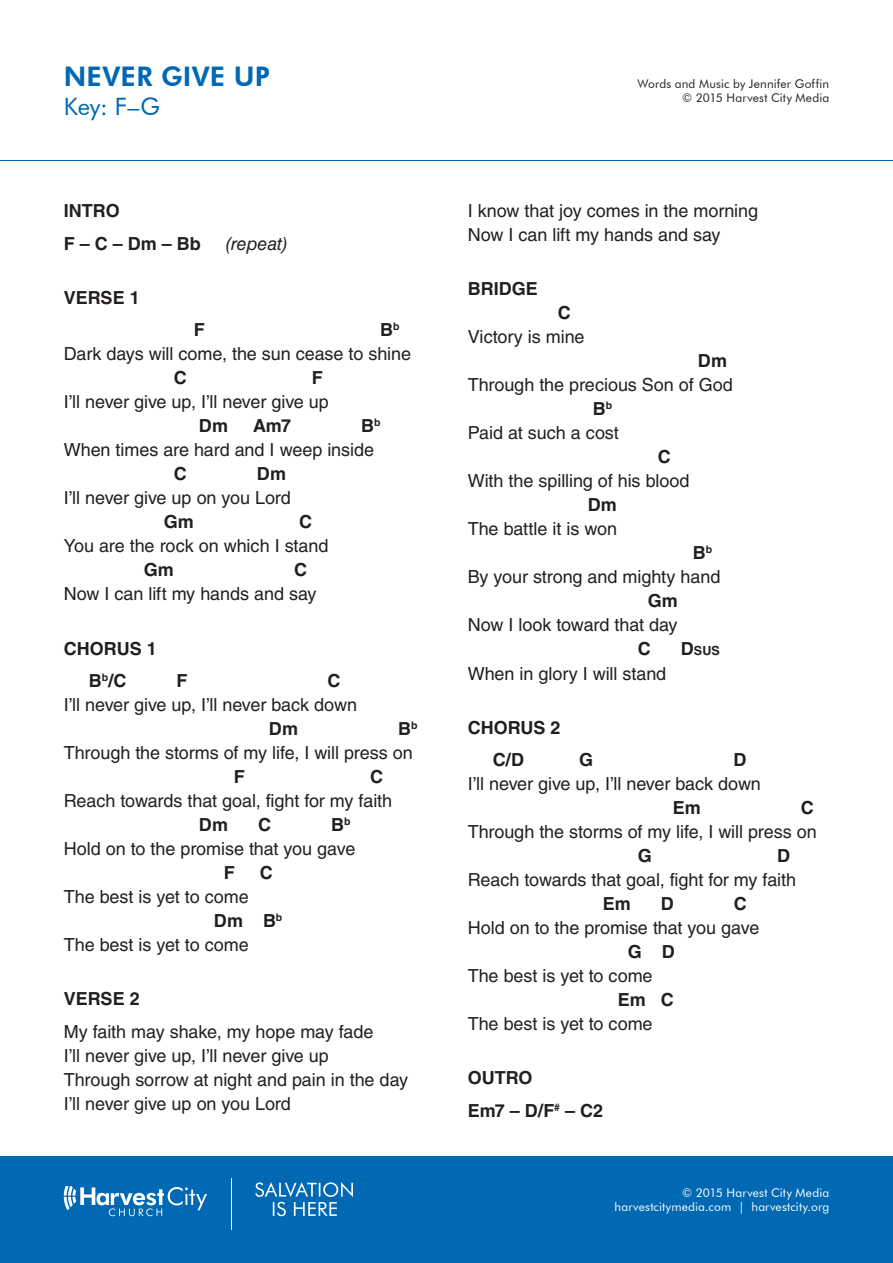
<style>
.page{position:relative;width:893px;height:1263px;background:#fff}
.page>*{position:absolute;margin:0;border:0;box-sizing:border-box;transform-origin:0 0}
.t1{font:800 27px "Futura BT";letter-spacing:.01em;color:#0168b3}
.key{font:24px "Futura BT";color:#0168b3}
.lyric{font:18px "Helvetica LT Std";letter-spacing:-.005em;color:#231f20}
.chord{font:700 18px "Helvetica LT Std";letter-spacing:.005em;color:#231f20}
.tag{font:700 18px "Helvetica LT Std";color:#231f20}
.chord-2{font:italic 18px "Helvetica LT Std";letter-spacing:-.005em;color:#231f20}
.lyric-2{font:700 18px "Helvetica LT Std";letter-spacing:.005em;color:#231f20}
.chord-3{font:700 12.6px "Helvetica LT Std";color:#231f20}
.t2{font:12px/14.4px "Futura BT";letter-spacing:.015em;color:#fff;text-align:right}
.credit{font:12px "Futura BT";letter-spacing:.01em;color:#231f20}
.s1{font-size:18px}
</style>
<div class="page">
<div style="left:0;top:1157px;width:893px;height:106px;background:#0168b3"></div>
<svg style="left:64px;top:1187px;width:143px;height:29px"></svg>
<svg style="left:255px;top:1182px;width:98px;height:34px"></svg>
<hr style="left:0;top:160px;width:893px;height:1px;background:#0168b3">
<hr style="left:231px;top:1178px;width:1px;height:51px;background:#fff">
<p class="t1" style="left:64px;top:60px;width:208px">NEVER GIVE UP</p>
<p class="key" style="left:64px;top:92px;width:98px">Key: F–G</p>
<p class="tag" style="left:64px;top:200px;width:58px">INTRO</p>
<p class="chord" style="left:64px;top:233px;width:139px">F – C – Dm – Bb</p>
<p class="chord-2" style="left:226px;top:233px;width:63px">(repeat)</p>
<p class="tag" style="left:64px;top:287px;width:77px">VERSE 1</p>
<p class="chord" style="left:194px;top:319px;width:12px">F</p>
<p class="chord" style="left:380px;top:319px;width:21px">B<sup>b</sup></p>
<p class="lyric" style="left:64px;top:344px;width:349px">Dark days will come, the sun cease to shine</p>
<p class="chord" style="left:174px;top:367px;width:14px">C</p>
<p class="chord" style="left:312px;top:367px;width:12px">F</p>
<p class="lyric" style="left:64px;top:392px;width:267px">I’ll never give up, I’ll never give up</p>
<p class="chord" style="left:199px;top:415px;width:31px">Dm</p>
<p class="chord" style="left:253px;top:415px;width:40px">Am7</p>
<p class="chord" style="left:361px;top:415px;width:21px">B<sup>b</sup></p>
<p class="lyric" style="left:64px;top:440px;width:312px">When times are hard and I weep inside</p>
<p class="chord" style="left:174px;top:463px;width:14px">C</p>
<p class="chord" style="left:257px;top:463px;width:31px">Dm</p>
<p class="lyric" style="left:64px;top:488px;width:229px">I’ll never give up on you Lord</p>
<p class="chord" style="left:164px;top:511px;width:32px">Gm</p>
<p class="chord" style="left:299px;top:511px;width:14px">C</p>
<p class="lyric" style="left:64px;top:536px;width:266px">You are the rock on which I stand</p>
<p class="chord" style="left:144px;top:559px;width:32px">Gm</p>
<p class="chord" style="left:294px;top:559px;width:14px">C</p>
<p class="lyric" style="left:64px;top:584px;width:254px">Now I can lift my hands and say</p>
<p class="tag" style="left:64px;top:637px;width:94px">CHORUS 1</p>
<p class="chord" style="left:89px;top:670px;width:39px">B<sup>b</sup>/C</p>
<p class="chord" style="left:176px;top:670px;width:12px">F</p>
<p class="chord" style="left:328px;top:670px;width:14px">C</p>
<p class="lyric" style="left:64px;top:694px;width:295px">I’ll never give up, I’ll never back down</p>
<p class="chord" style="left:269px;top:718px;width:31px">Dm</p>
<p class="chord" style="left:398px;top:718px;width:21px">B<sup>b</sup></p>
<p class="lyric" style="left:64px;top:742px;width:350px">Through the storms of my life, I will press on</p>
<p class="chord" style="left:234px;top:766px;width:12px">F</p>
<p class="chord" style="left:370px;top:766px;width:14px">C</p>
<p class="lyric" style="left:64px;top:790px;width:330px">Reach towards that goal, fight for my faith</p>
<p class="chord" style="left:199px;top:814px;width:31px">Dm</p>
<p class="chord" style="left:258px;top:814px;width:14px">C</p>
<p class="chord" style="left:331px;top:814px;width:21px">B<sup>b</sup></p>
<p class="lyric" style="left:64px;top:838px;width:293px">Hold on to the promise that you gave</p>
<p class="chord" style="left:224px;top:862px;width:12px">F</p>
<p class="chord" style="left:260px;top:862px;width:14px">C</p>
<p class="lyric" style="left:64px;top:886px;width:186px">The best is yet to come</p>
<p class="chord" style="left:214px;top:910px;width:70px">Dm B<sup>b</sup></p>
<p class="lyric" style="left:64px;top:934px;width:186px">The best is yet to come</p>
<p class="tag" style="left:64px;top:988px;width:77px">VERSE 2</p>
<p class="lyric" style="left:64px;top:1021px;width:311px">My faith may shake, my hope may fade</p>
<p class="lyric" style="left:64px;top:1045px;width:267px">I’ll never give up, I’ll never give up</p>
<p class="lyric" style="left:64px;top:1069px;width:346px">Through sorrow at night and pain in the day</p>
<p class="lyric" style="left:64px;top:1093px;width:229px">I’ll never give up on you Lord</p>
<p class="credit" style="left:637px;top:76px;width:193px">Words and Music by Jennifer Goffin</p>
<p class="credit" style="left:682px;top:91px;width:148px">© 2015 Harvest City Media</p>
<p class="lyric" style="left:468px;top:201px;width:292px">I know that joy comes in the morning</p>
<p class="lyric" style="left:468px;top:225px;width:254px">Now I can lift my hands and say</p>
<p class="lyric-2" style="left:468px;top:278px;width:72px">BRIDGE</p>
<p class="chord" style="left:558px;top:302px;width:14px">C</p>
<p class="lyric" style="left:468px;top:327px;width:118px">Victory is mine</p>
<p class="chord" style="left:698px;top:350px;width:31px">Dm</p>
<p class="lyric" style="left:468px;top:375px;width:266px">Through the precious Son of God</p>
<p class="chord" style="left:593px;top:398px;width:21px">B<sup>b</sup></p>
<p class="lyric" style="left:468px;top:423px;width:153px">Paid at such a cost</p>
<p class="chord" style="left:658px;top:446px;width:14px">C</p>
<p class="lyric" style="left:468px;top:471px;width:223px">With the spilling of his blood</p>
<p class="chord" style="left:588px;top:494px;width:31px">Dm</p>
<p class="lyric" style="left:468px;top:519px;width:151px">The battle it is won</p>
<p class="chord" style="left:693px;top:542px;width:21px">B<sup>b</sup></p>
<p class="lyric" style="left:468px;top:567px;width:254px">By your strong and mighty hand</p>
<p class="chord" style="left:648px;top:590px;width:32px">Gm</p>
<p class="lyric" style="left:468px;top:615px;width:211px">Now I look toward that day</p>
<p class="chord" style="left:638px;top:638px;width:14px">C</p>
<p class="chord-3" style="left:681px;top:643px;width:40px"><span class="s1">D</span>SUS</p>
<p class="lyric" style="left:468px;top:663px;width:200px">When in glory I will stand</p>
<p class="tag" style="left:468px;top:716px;width:94px">CHORUS 2</p>
<p class="chord" style="left:493px;top:749px;width:33px">C/D</p>
<p class="chord" style="left:579px;top:749px;width:16px">G</p>
<p class="chord" style="left:733px;top:749px;width:14px">D</p>
<p class="lyric" style="left:468px;top:773px;width:295px">I’ll never give up, I’ll never back down</p>
<p class="chord" style="left:673px;top:797px;width:29px">Em</p>
<p class="chord" style="left:801px;top:797px;width:14px">C</p>
<p class="lyric" style="left:468px;top:821px;width:350px">Through the storms of my life, I will press on</p>
<p class="chord" style="left:638px;top:845px;width:16px">G</p>
<p class="chord" style="left:777px;top:845px;width:14px">D</p>
<p class="lyric" style="left:468px;top:869px;width:330px">Reach towards that goal, fight for my faith</p>
<p class="chord" style="left:603px;top:893px;width:29px">Em</p>
<p class="chord" style="left:661px;top:893px;width:14px">D</p>
<p class="chord" style="left:734px;top:893px;width:14px">C</p>
<p class="lyric" style="left:468px;top:917px;width:293px">Hold on to the promise that you gave</p>
<p class="chord" style="left:628px;top:941px;width:49px">G D</p>
<p class="lyric" style="left:468px;top:965px;width:186px">The best is yet to come</p>
<p class="chord" style="left:618px;top:989px;width:57px">Em C</p>
<p class="lyric" style="left:468px;top:1013px;width:186px">The best is yet to come</p>
<p class="tag" style="left:468px;top:1067px;width:66px">OUTRO</p>
<p class="chord" style="left:468px;top:1099px;width:137px">Em7 – D/F<sup>#</sup> – C2</p>
<p class="t2" style="left:615px;top:1185px;width:216px">© 2015 Harvest City Media harvestcitymedia.com | harvestcity.org</p>
</div>
